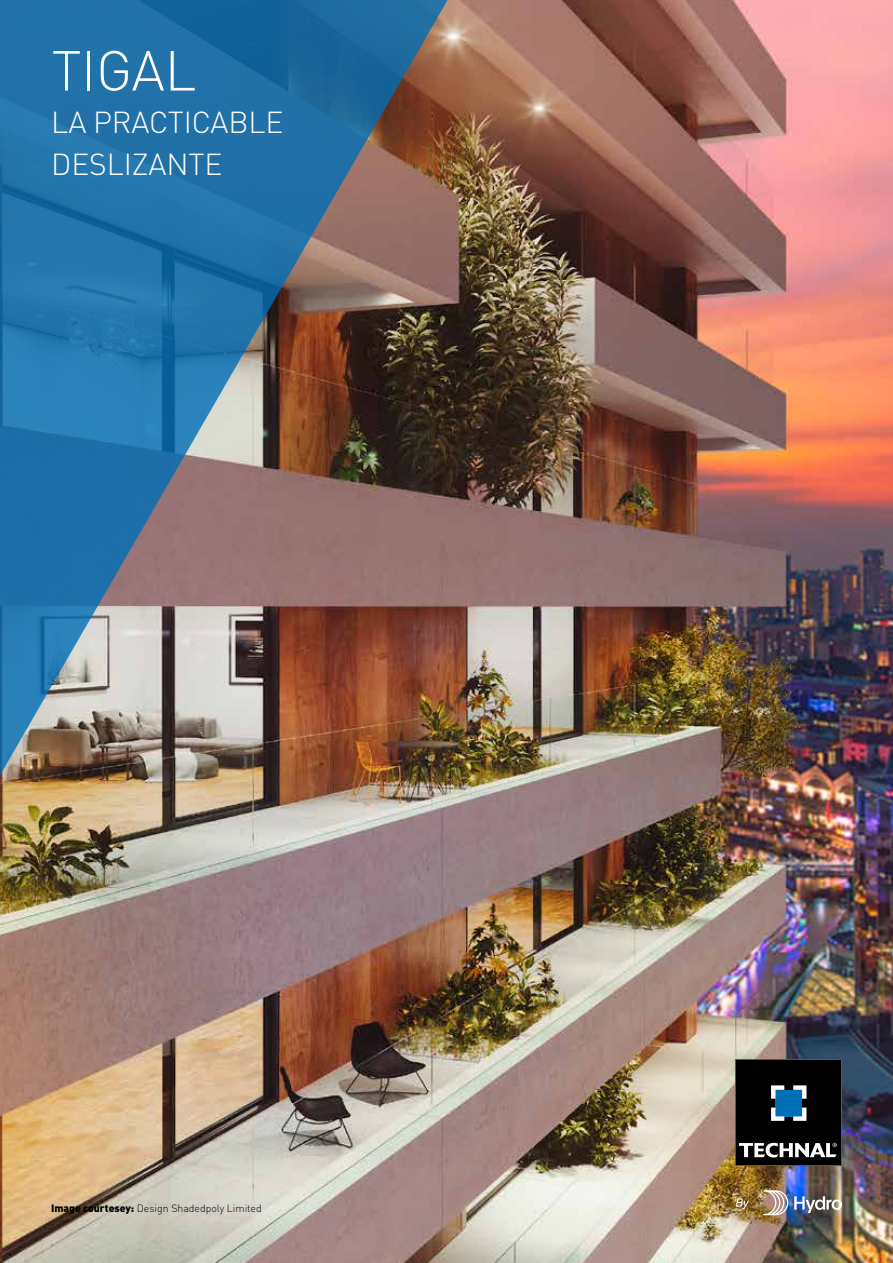
<style>
.page{position:relative;width:893px;height:1263px;background:#fff}
.page>*{position:absolute;margin:0;border:0;box-sizing:border-box;transform-origin:0 0}
.t1{font:300 55.5px "DIN Pro";letter-spacing:-.005em;color:#fff}
.t2{font:300 30px/42px "DIN Pro";letter-spacing:-.005em;color:#fff}
.t3{font:300 10.5px "DIN Pro";color:#000}
.s1{font-weight:900}
</style>
<div class="page">
<img style="left:0;top:0;width:893px;height:1263px">
<img style="left:0;top:0;width:455px;height:797px">
<svg style="left:736px;top:1059px;width:106px;height:106px"></svg>
<svg style="left:794px;top:1196px;width:48px;height:17px"></svg>
<svg style="left:763px;top:1190px;width:25px;height:25px"></svg>
<svg style="left:736px;top:1198px;width:13px;height:11px"></svg>
<div style="left:737px;top:1060px;width:104px;height:104px;background:#000"></div>
<div style="left:775px;top:1090px;width:27px;height:26px;background:#006eb7"></div>
<svg style="left:771px;top:1085px;width:13px;height:14px"></svg>
<svg style="left:771px;top:1107px;width:13px;height:14px"></svg>
<svg style="left:793px;top:1107px;width:13px;height:14px"></svg>
<svg style="left:793px;top:1085px;width:13px;height:14px"></svg>
<svg style="left:739px;top:1143px;width:98px;height:14px"></svg>
<h1 class="t1" style="left:52px;top:28px;width:146px">TIGAL</h1>
<h2 class="t2" style="left:51px;top:98px;width:234px">LA PRACTICABLE<br>DESLIZANTE</h2>
<p class="t3" style="left:51px;top:1200px;width:212px"><span class="s1">Image courtesey:</span> Design Shadedpoly Limited</p>
</div>
